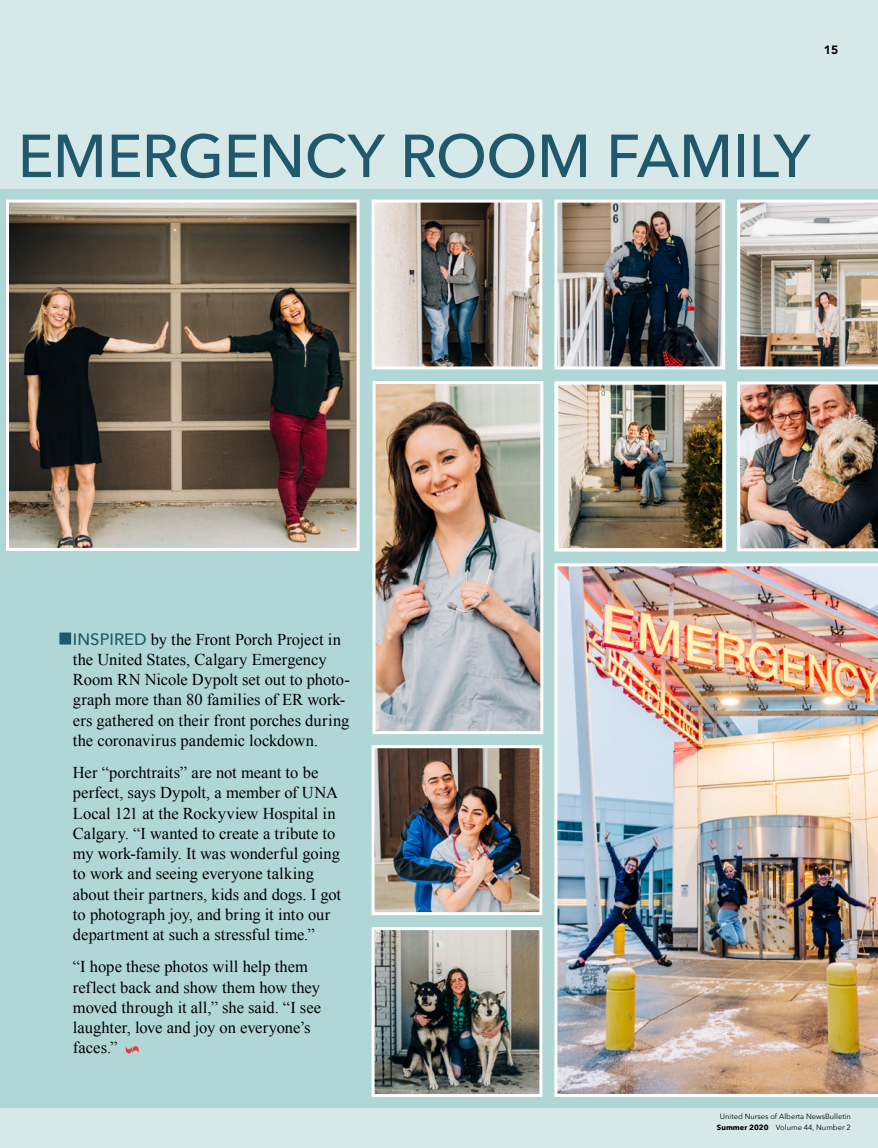
<style>
.page{position:relative;width:878px;height:1148px;background:#d6e8e8}
.page>*{position:absolute;margin:0;border:0;box-sizing:border-box;transform-origin:0 0}
.t1{font:500 60px "Avenir Next";letter-spacing:-.01em;color:#21596c}
.Body{font:16.5px/20.2px "Times New Roman";color:#000}
.start{font:16.5px/20.2px "Times New Roman";color:#000}
.t2{font:900 12px "Avenir";color:#000}
.t3{font:7.5px/10.5px "Avenir Next";color:#000;text-align:center}
.s1{font-family:"Avenir Next";font-weight:500;color:#21596c}
.s2{font-weight:700}
</style>
<div class="page">
<div style="left:0;top:189px;width:878px;height:918px;background:#b1d6d6"></div>
<img style="left:372px;top:381px;width:172px;height:353px">
<img style="left:554px;top:563px;width:324px;height:534px">
<div style="left:59px;top:632px;width:12px;height:12px;background:#21596c"></div>
<svg style="left:126px;top:1046px;width:13px;height:7px"></svg>
<svg style="left:6px;top:199px;width:354px;height:352px;background:#6f6155"></svg>
<img style="left:554px;top:199px;width:172px;height:171px">
<img style="left:737px;top:199px;width:141px;height:171px">
<img style="left:371px;top:199px;width:172px;height:171px">
<img style="left:371px;top:745px;width:172px;height:170px">
<img style="left:554px;top:381px;width:172px;height:171px">
<img style="left:737px;top:381px;width:141px;height:171px">
<img style="left:371px;top:927px;width:172px;height:170px">
<div style="left:824px;top:45px;width:14px;height:10px;background:#fff;opacity:.75"></div>
<p class="t2" style="left:824px;top:40px;width:16px">15</p>
<p class="t1" style="left:18px;top:105px;width:794px">EMERGENCY ROOM FAMILY</p>
<p class="start" style="left:73px;top:628px;width:278px"><span class="s1">INSPIRED</span> by the Front Porch Project in the United States, Calgary Emergency Room RN Nicole Dypolt set out to photo&shy;graph more than 80 families of ER work&shy;ers gathered on their front porches during the coronavirus pandemic lockdown.</p>
<p class="Body" style="left:73px;top:762px;width:270px">Her “porchtraits” are not meant to be perfect, says Dypolt, a member of UNA Local 121 at the Rockyview Hospital in Calgary. “I wanted to create a tribute to my work-family. It was wonderful going to work and seeing everyone talking about their partners, kids and dogs. I got to photograph joy, and bring it into our department at such a stressful time.”</p>
<p class="Body" style="left:73px;top:956px;width:250px">“I hope these photos will help them reflect back and show them how they moved through it all,” she said. “I see laughter, love and joy on everyone’s faces.”</p>
<p class="t3" style="left:717px;top:1111px;width:135px">United Nurses of Alberta NewsBulletin<br><span class="s2">Summer 2020</span> Volume 44, Number 2</p>
</div>
